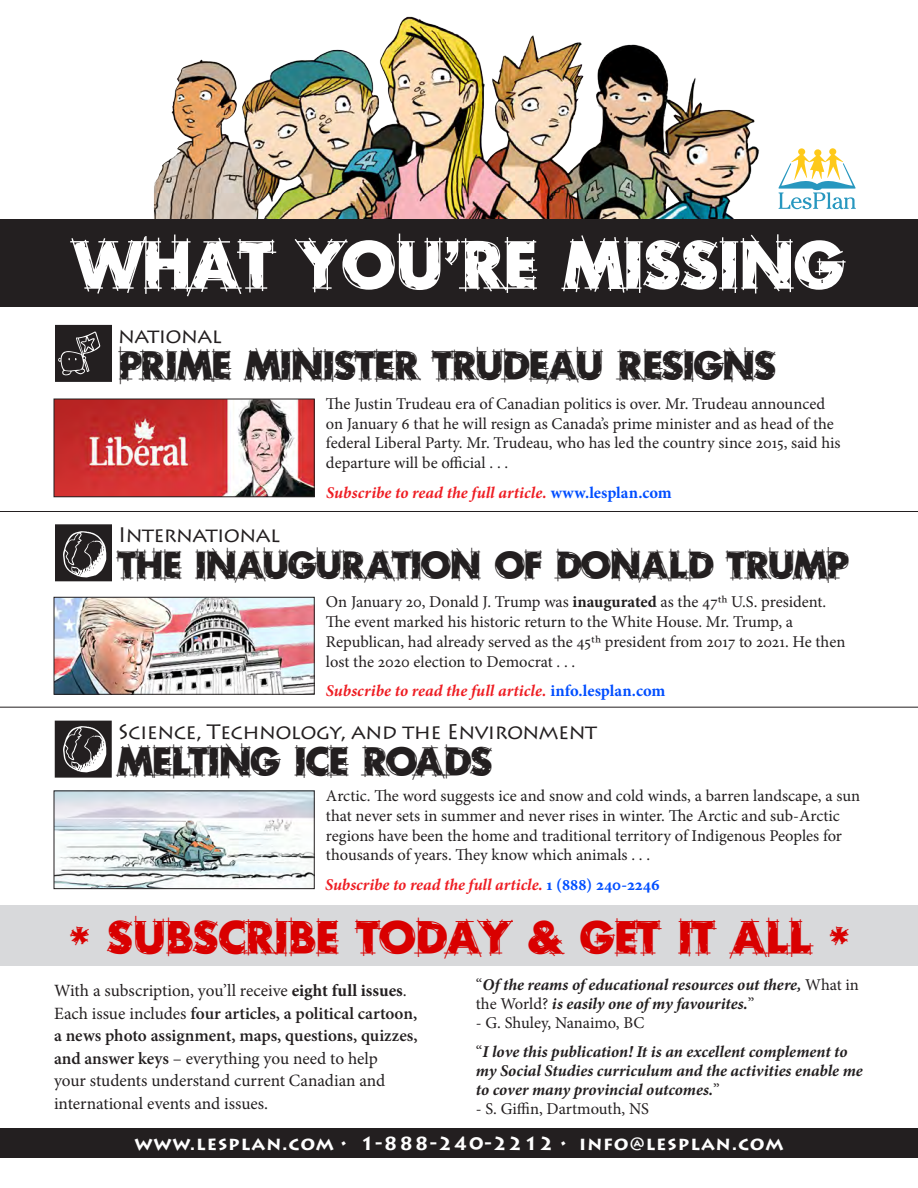
<style>
.page{position:relative;width:918px;height:1188px;background:#fff}
.page>*{position:absolute;margin:0;border:0;box-sizing:border-box;transform-origin:0 0}
.t1{font:66px "Rough Draft";color:#fff}
.C-_Article_title{font:45px "Rough Draft";color:#d90000}
.Headline_w_header{font:39px "Rough Draft";letter-spacing:-.025em;color:#231f20}
.Headline_w_header-2{font:37.2px "Rough Draft";letter-spacing:-.025em;color:#231f20}
.Headline_w_header-3{font:21px "Lithos Pro";letter-spacing:-.025em;color:#231f20}
.Footers{font:700 18.75px "Lithos Pro";letter-spacing:.05em;color:#fff}
.Text_basic{font:17.25px/22.5px "Minion Pro";color:#231f20}
.Text_basic-2{font:16.5px/19.8px "Minion Pro";color:#231f20}
.Text_basic-3{font:italic 700 16.5px/19px "Minion Pro";letter-spacing:-.005em;color:#231f20}
.Text_basic-4{font:italic 700 16.5px "Minion Pro";letter-spacing:.005em;color:#ee1d23}
.s1{font-style:normal;color:#004eff}
.s2{font-weight:700}
.s3{font-weight:600}
.s4{font-weight:400;font-style:normal}
</style>
<div class="page">
<img style="left:153px;top:16px;width:607px;height:203px">
<div style="left:0;top:219px;width:918px;height:88px;background:#231f20"></div>
<div style="left:0;top:905px;width:918px;height:61px;background:#d8d9db"></div>
<svg style="left:778px;top:148px;width:78px;height:61px"></svg>
<img style="left:56px;top:401px;width:257px;height:94px">
<div style="left:54px;top:399px;width:261px;height:98px;border:1px solid #231f20"></div>
<img style="left:56px;top:599px;width:257px;height:94px">
<div style="left:54px;top:597px;width:261px;height:98px;border:1px solid #231f20"></div>
<img style="left:56px;top:793px;width:257px;height:94px">
<div style="left:54px;top:791px;width:261px;height:98px;border:1px solid #231f20"></div>
<div style="left:55px;top:524px;width:57px;height:57px;background:#231f20"></div>
<div style="left:55px;top:721px;width:57px;height:57px;background:#231f20"></div>
<hr style="left:0;top:511px;width:918px;height:1px;background:#231f20">
<hr style="left:0;top:707px;width:918px;height:1px;background:#231f20">
<div style="left:55px;top:325px;width:57px;height:57px;background:#231f20"></div>
<svg style="left:58px;top:332px;width:42px;height:43px"></svg>
<svg style="left:63px;top:531px;width:43px;height:46px"></svg>
<svg style="left:63px;top:726px;width:43px;height:46px"></svg>
<div style="left:0;top:1128px;width:918px;height:30px;background:#231f20"></div>
<p class="t1" style="left:76px;top:222px;width:771px">WHAT YOU’RE MISSING</p>
<p class="Headline_w_header-3" style="left:118px;top:324px;width:106px">national</p>
<p class="Headline_w_header" style="left:118px;top:340px;width:660px">PRIME MINISTER TRUDEAU RESIGNS</p>
<p class="Text_basic-2" style="left:326px;top:394px;width:516px">The Justin Trudeau era of Canadian politics is over. Mr. Trudeau announced on January 6 that he will resign as Canada’s prime minister and as head of the federal Liberal Party. Mr. Trudeau, who has led the country since 2015, said his departure will be official . . .</p>
<p class="Text_basic-4" style="left:326px;top:480px;width:347px">Subscribe to read the full article. <span class="s1">www.lesplan.com</span></p>
<p class="Headline_w_header-3" style="left:118px;top:523px;width:164px">International</p>
<p class="Headline_w_header-2" style="left:118px;top:541px;width:733px">THE INAUGURATION OF DONALD TRUMP</p>
<p class="Text_basic-2" style="left:326px;top:592px;width:521px">On January 20, Donald J. Trump was <span class="s2">inaugurated</span> as the 47th U.S. president.<br>The event marked his historic return to the White House. Mr. Trump, a Republican, had already served as the 45th president from 2017 to 2021. He then lost the 2020 election to Democrat . . .</p>
<p class="Text_basic-4" style="left:326px;top:679px;width:341px">Subscribe to read the full article. <span class="s1">info.lesplan.com</span></p>
<p class="Headline_w_header-3" style="left:118px;top:719px;width:481px">Science, Technology, and the Environment</p>
<p class="Headline_w_header" style="left:118px;top:736px;width:376px">MELTING ICE ROADS</p>
<p class="Text_basic-2" style="left:326px;top:786px;width:536px">Arctic. The word suggests ice and snow and cold winds, a barren landscape, a sun that never sets in summer and never rises in winter. The Arctic and sub-Arctic regions have been the home and traditional territory of Indigenous Peoples for thousands of years. They know which animals . . .</p>
<p class="Text_basic-4" style="left:325px;top:873px;width:336px">Subscribe to read the full article. <span class="s1">1 (888) 240-2246</span></p>
<p class="C-_Article_title" style="left:71px;top:908px;width:779px">* SUBSCRIBE TODAY &amp; GET IT ALL *</p>
<p class="Text_basic" style="left:54px;top:980px;width:365px">With a subscription, you’ll receive <span class="s2">eight full issues</span>.<br>Each issue includes <span class="s3">four articles, a political cartoon, a news photo assignment, maps, questions, quizzes, and answer keys</span> – everything you need to help<br>your students understand current Canadian and international events and issues.</p>
<p class="Text_basic-3" style="left:476px;top:975px;width:385px"><span class="s4">“</span>Of the reams of educational resources out there, <span class="s4">What in the World?</span> is easily one of my favourites.<span class="s4">”</span></p>
<p class="Text_basic-2" style="left:476px;top:1013px;width:170px">- G. Shuley, Nanaimo, BC</p>
<p class="Text_basic-3" style="left:476px;top:1042px;width:388px"><span class="s4">“</span>I love this publication! It is an excellent complement to my Social Studies curriculum and the activities enable me to cover many provincial outcomes.<span class="s4">”</span></p>
<p class="Text_basic-2" style="left:476px;top:1099px;width:175px">- S. Giffin, Dartmouth, NS</p>
<p class="Footers" style="left:134px;top:1132px;width:651px">WWW.LESPLAN.COM • 1-888-240-2212 • INFO@LESPLAN.COM</p>
</div>
